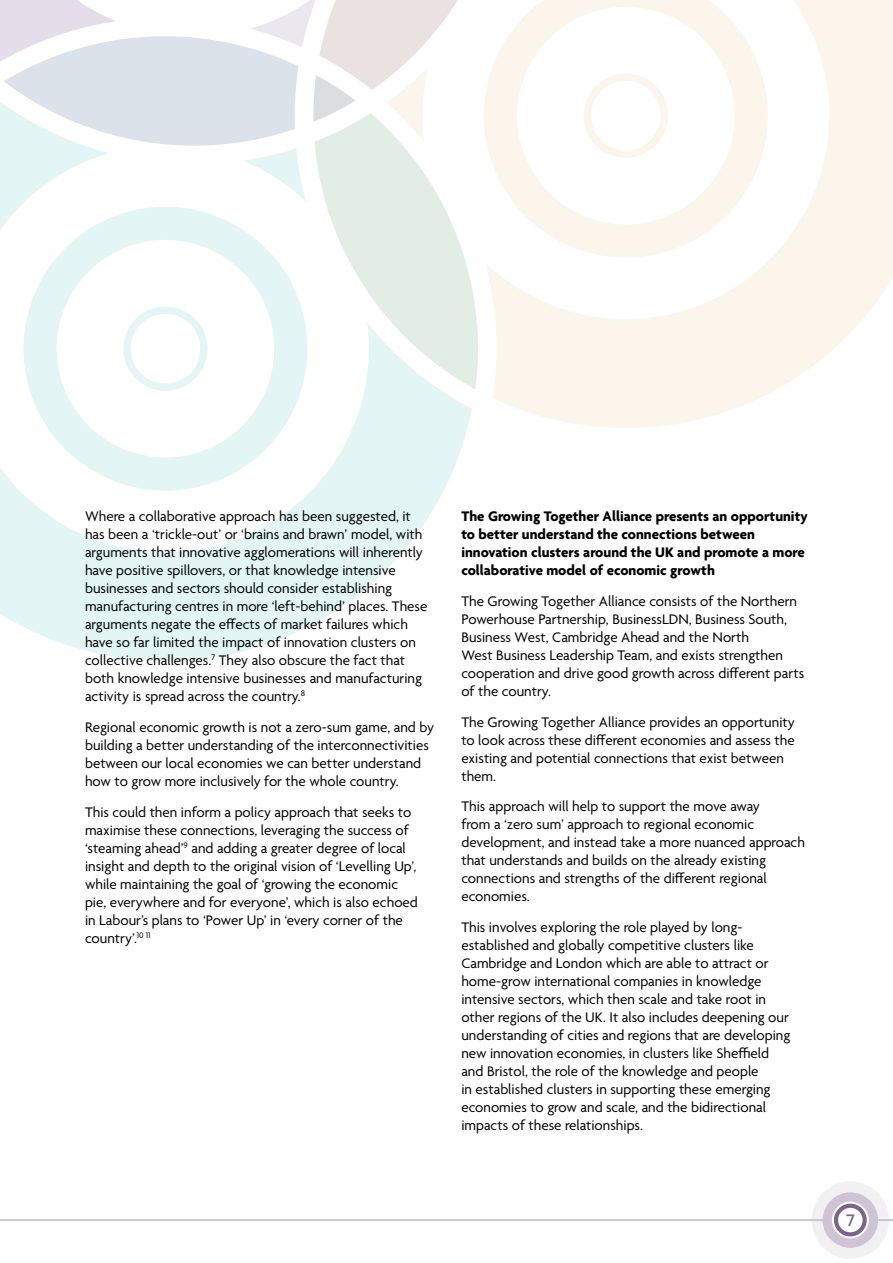
<style>
.page{position:relative;width:893px;height:1263px;background:#fff}
.page>*{position:absolute;margin:0;border:0;box-sizing:border-box;transform-origin:0 0}
.Header_1{font:100 16.5px "Outfit";color:#7a668c}
.Body_copy{font:15px/18px "Agenda";color:#000}
.Body_copy-2{font:700 15px/18px "Agenda";color:#000}
</style>
<div class="page">
<svg style="left:0;top:202px;width:472px;height:459px"></svg>
<svg style="left:486px;top:0;width:407px;height:428px"></svg>
<svg style="left:0;top:0;width:507px;height:202px"></svg>
<svg style="left:314px;top:113px;width:169px;height:276px;fill:#e2ede6"></svg>
<div style="left:811px;top:1181px;width:78px;height:78px;border:13px solid #cfc3d6;border-radius:50%"></div>
<div style="left:834px;top:1204px;width:33px;height:32px;border:4px solid #7a668c;border-radius:50%"></div>
<hr style="left:0;top:1219px;width:824px;height:2px;background:#cfc3d6">
<svg style="left:878px;top:1219px;width:15px;height:2px"></svg>
<div style="left:823px;top:1192px;width:55px;height:56px;border:9px solid #cfc3d6;border-radius:50%"></div>
<p class="Body_copy" style="left:85px;top:508px;width:344px">Where a collaborative approach has been suggested, it has been a ‘trickle-out’ or ‘brains and brawn’ model, with arguments that innovative agglomerations will inherently have positive spillovers, or that knowledge intensive businesses and sectors should consider establishing manufacturing centres in more ‘left-behind’ places. These arguments negate the effects of market failures which have so far limited the impact of innovation clusters on collective challenges.<sup>7</sup> They also obscure the fact that both knowledge intensive businesses and manufacturing activity is spread across the country.<sup>8</sup></p>
<p class="Body_copy" style="left:85px;top:719px;width:351px">Regional economic growth is not a zero-sum game, and by building a better understanding of the interconnectivities between our local economies we can better understand how to grow more inclusively for the whole country.</p>
<p class="Body_copy" style="left:85px;top:804px;width:334px">This could then inform a policy approach that seeks to maximise these connections, leveraging the success of ‘steaming ahead’<sup>9</sup> and adding a greater degree of local insight and depth to the original vision of ‘Levelling Up’, while maintaining the goal of ‘growing the economic pie, everywhere and for everyone’, which is also echoed in Labour’s plans to ‘Power Up’ in ‘every corner of the country’.<sup>10</sup> <sup>11</sup></p>
<p class="Body_copy-2" style="left:461px;top:508px;width:348px">The Growing Together Alliance presents an opportunity to better understand the connections between innovation clusters around the UK and promote a more collaborative model of economic growth</p>
<p class="Body_copy" style="left:461px;top:593px;width:344px">The Growing Together Alliance consists of the Northern Powerhouse Partnership, BusinessLDN, Business South, Business West, Cambridge Ahead and the North<br>West Business Leadership Team, and exists strengthen cooperation and drive good growth across different parts of the country.</p>
<p class="Body_copy" style="left:461px;top:714px;width:335px">The Growing Together Alliance provides an opportunity to look across these different economies and assess the existing and potential connections that exist between them.</p>
<p class="Body_copy" style="left:461px;top:798px;width:345px">This approach will help to support the move away<br>from a ‘zero sum’ approach to regional economic development, and instead take a more nuanced approach that understands and builds on the already existing connections and strengths of the different regional economies.</p>
<p class="Body_copy" style="left:461px;top:919px;width:330px">This involves exploring the role played by long&shy;established and globally competitive clusters like Cambridge and London which are able to attract or home-grow international companies in knowledge intensive sectors, which then scale and take root in other regions of the UK. It also includes deepening our understanding of cities and regions that are developing new innovation economies, in clusters like Sheffield and Bristol, the role of the knowledge and people<br>in established clusters in supporting these emerging economies to grow and scale, and the bidirectional impacts of these relationships.</p>
<p class="Header_1" style="left:846px;top:1210px;width:10px">7</p>
</div>
